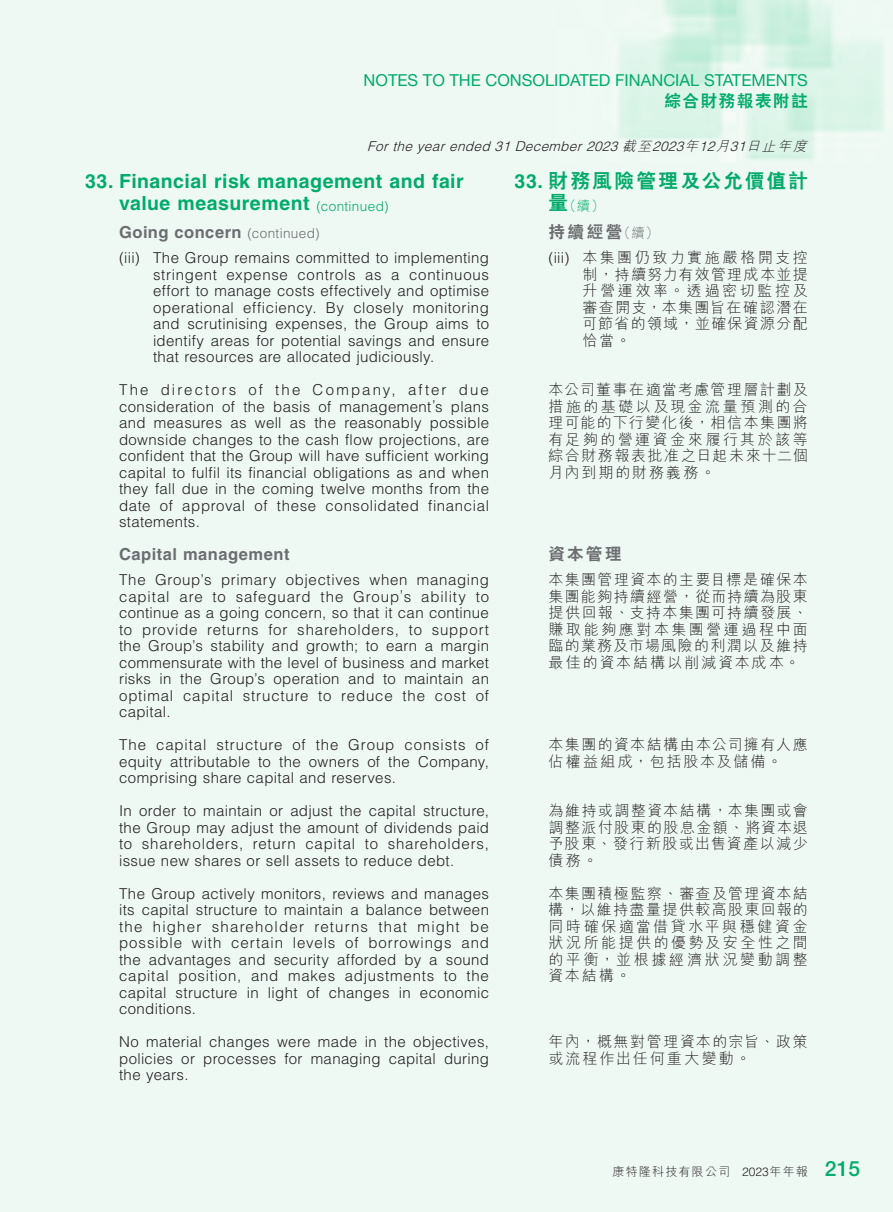
<style>
.page{position:relative;width:893px;height:1212px;background:#fff}
.page>*{position:absolute;margin:0;border:0;box-sizing:border-box;transform-origin:0 0}
._01_H1{font:700 19.5px/22.5px "Helvetica LT Std";letter-spacing:.025em;color:#00ab6b}
._01_H1-2{font:800 19.5px "C Hei 2 HK";letter-spacing:.125em;color:#00ab6b}
.t1{font:16.5px "Helvetica Neue LT Std";color:#00ab6b}
._02_H2{font:700 16.5px "Helvetica LT Std";letter-spacing:.03em;color:#6c6d70}
._02_H2-2{font:800 16.5px "C Hei 2 HK";letter-spacing:.15em;color:#6c6d70}
.t2{font:800 16.5px "C Hei 2 HK";letter-spacing:.1em;color:#00ab6b}
._00_txt{font:300 15px/16.5px "Helvetica LT Std";letter-spacing:.025em;color:#231f20;text-align:justify}
._00_txt-2{font:300 15px/16.5px "M Hei HK";letter-spacing:.11em;color:#231f20;text-align:justify}
.t3{font:italic 300 13.5px "Helvetica LT Std";color:#231f20}
._01_H1-3{font:300 13.5px "M Hei HK";color:#00ab6b}
.t4{font:300 12px "M Hei HK";letter-spacing:.1em;color:#231f20}
.s1{font-family:"M Hei HK"}
.s2{font-weight:300;font-size:13.5px}
.s3{font-family:"Helvetica LT Std";font-weight:700}
.s4{font-family:"C Hei 2 HK";font-weight:800;font-size:19.5px}
.s5{font-family:"M Hei HK";font-weight:300;font-size:13.5px}
.s6{font-family:"Helvetica LT Std"}
.s7{font-family:"Helvetica Neue LT Std";font-weight:500;font-size:21px;color:#00ab6b}
</style>
<div class="page">
<p class="t1" style="left:364px;top:70px;width:446px">NOTES TO THE CONSOLIDATED FINANCIAL STATEMENTS</p>
<p class="t2" style="left:664px;top:93px;width:145px">綜合財務報表附註</p>
<p class="t3" style="left:367px;top:138px;width:444px">Forthe yearended 31 December2023 <span class="s1">截至</span>2023<span class="s1">年</span>12<span class="s1">月</span>31<span class="s1">日止年度</span></p>
<p class="_01_H1" style="left:119px;top:169px;width:346px;text-indent:-34px">33. Financial risk management and fair value measurement <span class="s2">(continued)</span></p>
<p class="_02_H2" style="left:119px;top:222px;width:202px">Going concern <span class="s2">(continued)</span></p>
<p class="_00_txt" style="left:153px;top:249px;width:337px;text-indent:-34px">(iii) The Group remains committed to implementing stringent expense controls as a continuous effort to manage costs effectively and optimise operational efficiency. By closely monitoring and scrutinising expenses, the Group aims to identify areas for potential savings and ensure that resources are allocated judiciously.</p>
<p class="_00_txt" style="left:119px;top:381px;width:371px">The directors of the Company, after due consideration of the basis of management’s plans and measures as well as the reasonably possible downside changes to the cash flow projections, are confident that the Group will have sufficient working capital to fulfil its financial obligations as and when they fall due in the coming twelve months from the date of approval of these consolidated financial statements.</p>
<p class="_02_H2" style="left:119px;top:544px;width:172px">Capital management</p>
<p class="_00_txt" style="left:119px;top:571px;width:371px">The Group’s primary objectives when managing capital are to safeguard the Group’s ability to continue as a going concern, so that it can continue to provide returns for shareholders, to support the Group’s stability and growth; to earn a margin commensurate with the level of business and market risks in the Group’s operation and to maintain an optimal capital structure to reduce the cost of capital.</p>
<p class="_00_txt" style="left:119px;top:736px;width:371px">The capital structure of the Group consists of equity attributable to the owners of the Company, comprising share capital and reserves.</p>
<p class="_00_txt" style="left:119px;top:802px;width:371px">In order to maintain or adjust the capital structure, the Group may adjust the amount of dividends paid to shareholders, return capital to shareholders, issue new shares or sell assets to reduce debt.</p>
<p class="_00_txt" style="left:119px;top:885px;width:371px">The Group actively monitors, reviews and manages its capital structure to maintain a balance between the higher shareholder returns that might be possible with certain levels of borrowings and the advantages and security afforded by a sound capital position, and makes adjustments to the capital structure in light of changes in economic conditions.</p>
<p class="_00_txt" style="left:119px;top:1033px;width:371px">No material changes were made in the objectives, policies or processes for managing capital during the years.</p>
<p class="_01_H1-2" style="left:514px;top:170px;width:295px"><span class="s3">33.</span> 財務風險管理及公允價值計</p>
<p class="_01_H1-3" style="left:548px;top:199px;width:58px"><span class="s4">量</span>（續）</p>
<p class="_02_H2-2" style="left:549px;top:224px;width:112px">持續經營<span class="s5">（續）</span></p>
<p class="_00_txt-2" style="left:583px;top:249px;width:227px;text-indent:-34px"><span class="s6">(iii)</span> 本集團仍致力實施嚴格開支控制，持續努力有效管理成本並提升營運效率。透過密切監控及審查開支，本集團旨在確認潛在可節省的領域，並確保資源分配恰當。</p>
<p class="_00_txt-2" style="left:549px;top:381px;width:261px">本公司董事在適當考慮管理層計劃及措施的基礎以及現金流量預測的合理可能的下行變化後，相信本集團將有足夠的營運資金來履行其於該等綜合財務報表批准之日起未來十二個月內到期的財務義務。</p>
<p class="_02_H2-2" style="left:549px;top:546px;width:74px">資本管理</p>
<p class="_00_txt-2" style="left:549px;top:571px;width:261px">本集團管理資本的主要目標是確保本集團能夠持續經營，從而持續為股東提供回報、支持本集團可持續發展、賺取能夠應對本集團營運過程中面臨的業務及市場風險的利潤以及維持最佳的資本結構以削減資本成本。</p>
<p class="_00_txt-2" style="left:549px;top:736px;width:261px">本集團的資本結構由本公司擁有人應佔權益組成，包括股本及儲備。</p>
<p class="_00_txt-2" style="left:549px;top:802px;width:261px">為維持或調整資本結構，本集團或會調整派付股東的股息金額、將資本退予股東、發行新股或出售資產以減少債務。</p>
<p class="_00_txt-2" style="left:549px;top:885px;width:261px">本集團積極監察、審查及管理資本結構，以維持盡量提供較高股東回報的同時確保適當借貸水平與穩健資金狀況所能提供的優勢及安全性之間的平衡，並根據經濟狀況變動調整資本結構。</p>
<p class="_00_txt-2" style="left:549px;top:1033px;width:261px">年內，概無對管理資本的宗旨、政策或流程作出任何重大變動。</p>
<p class="t4" style="left:613px;top:1165px;width:249px">康特隆科技有限公司 <span class="s6">2023</span>年年報 <span class="s7">215</span></p>
</div>
